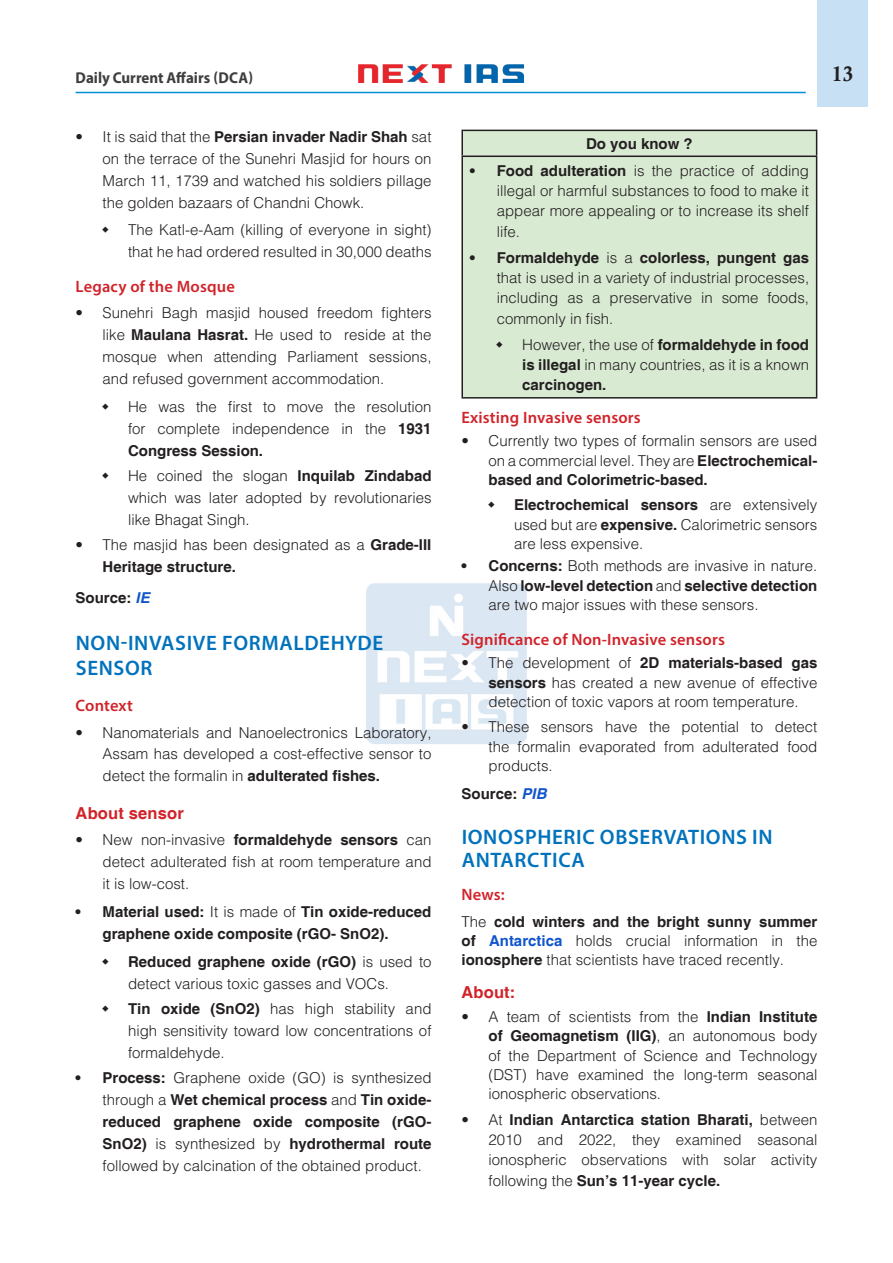
<style>
.page{position:relative;width:893px;height:1263px;background:#fff}
.page>*{position:absolute;margin:0;border:0;box-sizing:border-box;transform-origin:0 0}
.H-1{font:600 21px/25.8px "Myriad Pro";letter-spacing:.03em;color:#0072bc}
.t1{font:21px "Calis MT Bol";color:#231f20}
.H-2{font:600 16.5px "Myriad Pro";letter-spacing:.01em;color:#d1232a}
.H-2-2{font:700 16.5px "Helvetica";letter-spacing:.01em;color:#d1232a}
.t2{font:700 15.75px "Myriad Pro";color:#3e3e3f;scale:.95 1}
.body{font:300 15px/21.9px "Helvetica";color:#231f20;text-align:justify}
.body-2{font:700 15px/21.9px "Helvetica";color:#231f20}
.s1{font-weight:700}
.s2{font-style:italic;color:#15c}
.s3{font-weight:300}
.s4{font-weight:700;color:#15c}
</style>
<div class="page">
<div style="left:817px;top:0;width:51px;height:107px;background:#c7e0f3"></div>
<img style="left:358px;top:64px;width:165px;height:19px">
<hr style="left:76px;top:92px;width:730px;height:1px;background:#008fd5">
<img style="left:366px;top:583px;width:161px;height:161px">
<div style="left:463px;top:131px;width:353px;height:266px;background:#d9ead3"></div>
<hr style="left:461px;top:130px;width:356px;height:1px;background:#231f20">
<hr style="left:461px;top:156px;width:356px;height:1px;background:#231f20">
<hr style="left:461px;top:397px;width:356px;height:2px;background:#231f20">
<hr style="left:461px;top:131px;width:2px;height:25px;background:#231f20">
<hr style="left:461px;top:157px;width:2px;height:240px;background:#231f20">
<svg style="left:816px;top:131px;width:1px;height:25px"></svg>
<hr style="left:816px;top:157px;width:1px;height:240px;background:#231f20">
<svg style="left:496px;top:341px;width:7px;height:6px"></svg>
<p class="t2" style="left:76px;top:67px;width:188px">Daily Current Affairs (DCA)</p>
<h1 class="t1" style="left:832px;top:62px;width:23px">13</h1>
<p class="body" style="left:103px;top:125px;width:330px;text-indent:-27px">• It is said that the <span class="s1">Persian invader Nadir Shah</span> sat on the terrace of the Sunehri Masjid for hours on March 11, 1739 and watched his soldiers pillage the golden bazaars of Chandni Chowk.</p>
<p class="body" style="left:128px;top:219px;width:305px">The Katl-e-Aam (killing of everyone in sight) that he had ordered resulted in 30,000 deaths</p>
<p class="H-2" style="left:76px;top:276px;width:161px">Legacy of the Mosque</p>
<p class="body" style="left:103px;top:301px;width:330px;text-indent:-27px">• Sunehri Bagh masjid housed freedom fighters like <span class="s1">Maulana Hasrat.</span> He used to reside at the mosque when attending Parliament sessions, and refused government accommodation.</p>
<p class="body" style="left:128px;top:395px;width:305px">He was the first to move the resolution for complete independence in the <span class="s1">1931<br>Congress Session.</span></p>
<p class="body" style="left:128px;top:464px;width:305px">He coined the slogan <span class="s1">Inquilab Zindabad </span>which was later adopted by revolutionaries like Bhagat Singh.</p>
<p class="body" style="left:103px;top:533px;width:330px;text-indent:-27px">• The masjid has been designated as a <span class="s1">Grade-III<br>Heritage structure.</span></p>
<p class="body-2" style="left:76px;top:587px;width:76px">Source: <span class="s2">IE</span></p>
<p class="H-1" style="left:76px;top:629px;width:309px">NON-INVASIVE FORMALDEHYDE<br>SENSOR</p>
<p class="H-2" style="left:76px;top:695px;width:59px">Context</p>
<p class="body" style="left:103px;top:721px;width:330px;text-indent:-27px">• Nanomaterials and Nanoelectronics Laboratory, Assam has developed a cost-effective sensor to detect the formalin in <span class="s1">adulterated fishes.</span></p>
<p class="H-2-2" style="left:76px;top:803px;width:110px">About sensor</p>
<p class="body" style="left:103px;top:828px;width:330px;text-indent:-27px">• New non-invasive <span class="s1">formaldehyde sensors</span> can detect adulterated fish at room temperature and it is low-cost.</p>
<p class="body-2" style="left:103px;top:901px;width:330px;text-indent:-27px">• Material used: <span class="s3">It is made of</span> Tin oxide-reduced graphene oxide composite (rGO- SnO2).</p>
<p class="body" style="left:128px;top:950px;width:305px"><span class="s1">Reduced graphene oxide (rGO)</span> is used to detect various toxic gasses and VOCs.</p>
<p class="body" style="left:128px;top:997px;width:305px"><span class="s1">Tin oxide (SnO2)</span> has high stability and high sensitivity toward low concentrations of formaldehyde.</p>
<p class="body" style="left:103px;top:1066px;width:330px;text-indent:-27px"><span class="s1">• Process:</span> Graphene oxide (GO) is synthesized through a <span class="s1">Wet chemical process</span> and <span class="s1">Tin oxide&shy;reduced graphene oxide composite (rGO-SnO2)</span> is synthesized by <span class="s1">hydrothermal route </span>followed by calcination of the obtained product.</p>
<p class="body-2" style="left:586px;top:133px;width:108px">Do you know ?</p>
<p class="body" style="left:497px;top:160px;width:314px;line-height:20.2px;text-indent:-27px"><span class="s1">• Food adulteration</span> is the practice of adding illegal or harmful substances to food to make it appear more appealing or to increase its shelf life.</p>
<p class="body" style="left:497px;top:247px;width:314px;line-height:20.2px;text-indent:-27px"><span class="s1">• Formaldehyde</span> is a <span class="s1">colorless, pungent gas </span>that is used in a variety of industrial processes, including as a preservative in some foods, commonly in fish.</p>
<p class="body" style="left:522px;top:334px;width:288px;line-height:20.2px">However, the use of <span class="s1">formaldehyde in food is illegal</span> in many countries, as it is a known <span class="s1">carcinogen.</span></p>
<p class="H-2" style="left:461px;top:407px;width:181px">Existing Invasive sensors</p>
<p class="body" style="left:488px;top:431px;width:330px;line-height:19.4px;text-indent:-27px">• Currently two types of formalin sensors are used on a commercial level. They are <span class="s1">Electrochemical&shy;based and Colorimetric-based.</span></p>
<p class="body" style="left:514px;top:495px;width:305px;line-height:19.4px"><span class="s1">Electrochemical sensors</span> are extensively used but are <span class="s1">expensive.</span> Calorimetric sensors are less expensive.</p>
<p class="body" style="left:488px;top:556px;width:330px;line-height:19.4px;text-indent:-27px"><span class="s1">• Concerns:</span> Both methods are invasive in nature.<br>Also <span class="s1">low-level detection</span> and <span class="s1">selective detection </span>are two major issues with these sensors.</p>
<p class="H-2" style="left:461px;top:628px;width:265px">Significance of Non-Invasive sensors</p>
<p class="body" style="left:488px;top:653px;width:330px;line-height:19.4px;text-indent:-27px">• The development of <span class="s1">2D materials-based gas sensors</span> has created a new avenue of effective detection of toxic vapors at room temperature.</p>
<p class="body" style="left:488px;top:717px;width:330px;line-height:19.4px;text-indent:-27px">• These sensors have the potential to detect the formalin evaporated from adulterated food products.</p>
<p class="body-2" style="left:461px;top:784px;width:87px">Source: <span class="s2">PIB</span></p>
<p class="H-1" style="left:462px;top:824px;width:312px;line-height:23.2px">IONOSPHERIC OBSERVATIONS IN<br>ANTARCTICA</p>
<p class="H-2" style="left:461px;top:884px;width:45px">News:</p>
<p class="body" style="left:461px;top:911px;width:357px;line-height:19.4px">The <span class="s1">cold winters and the bright sunny summer of</span> <span class="s4">Antarctica</span> holds crucial information in the <span class="s1">ionosphere</span> that scientists have traced recently.</p>
<p class="H-2-2" style="left:461px;top:982px;width:55px">About:</p>
<p class="body" style="left:488px;top:1007px;width:330px;line-height:19.4px;text-indent:-27px">• A team of scientists from the <span class="s1">Indian Institute of Geomagnetism (IIG)</span>, an autonomous body of the Department of Science and Technology (DST) have examined the long-term seasonal ionospheric observations.</p>
<p class="body" style="left:488px;top:1109px;width:330px;line-height:20.2px;text-indent:-27px">• At <span class="s1">Indian Antarctica station Bharati,</span> between 2010 and 2022, they examined seasonal ionospheric observations with solar activity following the <span class="s1">Sun’s 11-year cycle.</span></p>
</div>
